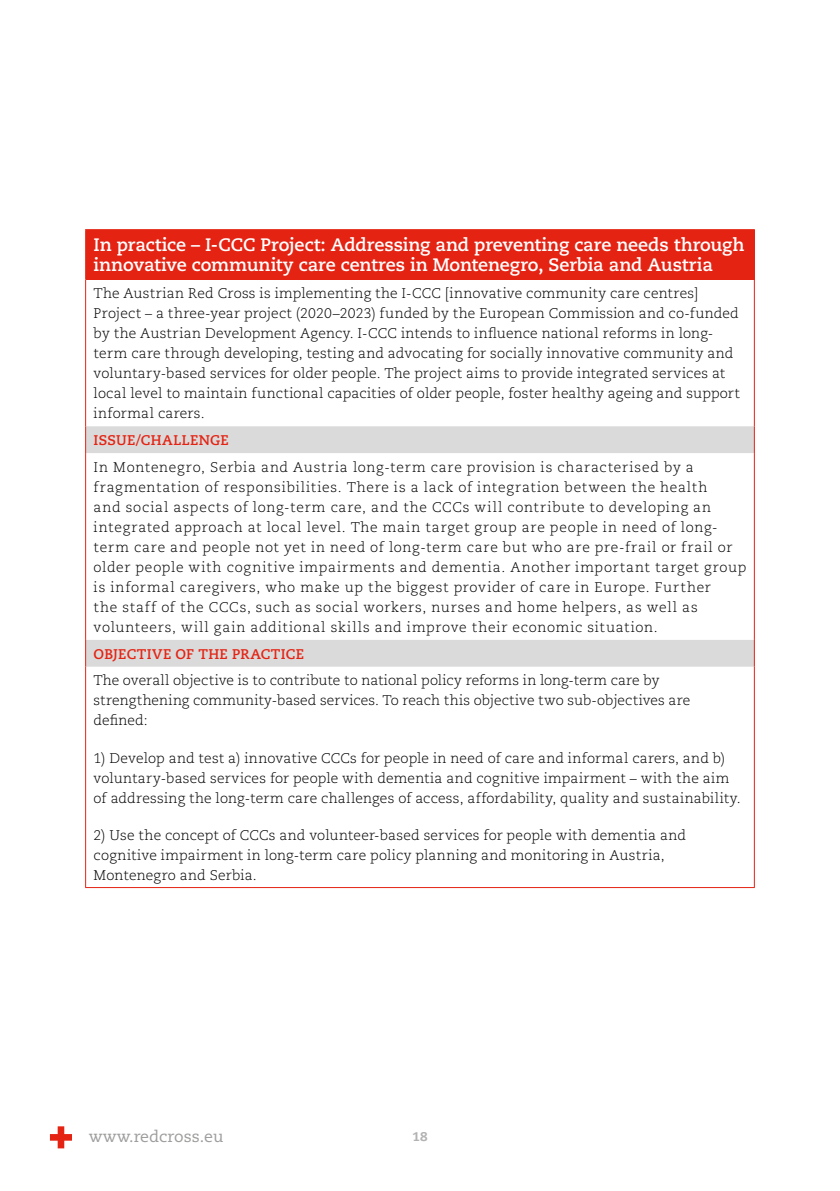
<style>
.page{position:relative;width:840px;height:1191px;background:#fff}
.page>*{position:absolute;margin:0;border:0;box-sizing:border-box;transform-origin:0 0}
.Body_text{font:700 18px/20px "Caecilia LT Pro 75";letter-spacing:-.005em;color:#fff}
.t1{font:16px "Caecilia LT Pro 55 Roman";color:#9d9d9c}
.Body_text-2{font:300 14px/20px "Caecilia LT Pro 45";letter-spacing:.025em;color:#000}
.Body_text-3{font:300 14px/20px "Caecilia LT Pro 45";letter-spacing:.055em;color:#000}
.Body_text-4{font:300 14px/20px "Caecilia LT Pro 45";letter-spacing:.005em;color:#000}
.Body_text-5{font:700 14px "Caecilia LT Pro 75";letter-spacing:.02em;color:#e42313}
.t2{font:800 12.6px "Caecilia LT Pro 85";color:#b3b2b2}
</style>
<div class="page">
<svg style="left:50px;top:1126px;width:22px;height:22px"></svg>
<div style="left:86px;top:230px;width:668px;height:49px;background:#e42313"></div>
<svg style="left:86px;top:426px;width:667px;height:240px"></svg>
<hr style="left:85px;top:229px;width:669px;height:1px;background:#e42313">
<hr style="left:85px;top:230px;width:1px;height:49px;background:#e42313">
<hr style="left:85px;top:279px;width:1px;height:147px;background:#e42313">
<hr style="left:753px;top:279px;width:1px;height:147px;background:#e42313">
<hr style="left:85px;top:453px;width:1px;height:187px;background:#e42313">
<hr style="left:753px;top:453px;width:1px;height:187px;background:#e42313">
<hr style="left:85px;top:666px;width:1px;height:221px;background:#e42313">
<hr style="left:753px;top:666px;width:1px;height:221px;background:#e42313">
<svg style="left:85px;top:426px;width:1px;height:27px"></svg>
<svg style="left:753px;top:426px;width:1px;height:27px"></svg>
<svg style="left:85px;top:640px;width:1px;height:26px"></svg>
<svg style="left:753px;top:640px;width:1px;height:26px"></svg>
<hr style="left:85px;top:887px;width:669px;height:1px;background:#e42313">
<p class="Body_text" style="left:94px;top:235px;width:652px">In practice – I-CCC Project: Addressing and preventing care needs through innovative community care centres in Montenegro, Serbia and Austria</p>
<p class="Body_text-2" style="left:94px;top:283px;width:647px">The Austrian Red Cross is implementing the I-CCC [innovative community care centres] Project – a three-year project (2020–2023) funded by the European Commission and co-funded by the Austrian Development Agency. I-CCC intends to influence national reforms in long&shy;term care through developing, testing and advocating for socially innovative community and voluntary-based services for older people. The project aims to provide integrated services at local level to maintain functional capacities of older people, foster healthy ageing and support informal carers.</p>
<p class="Body_text-5" style="left:94px;top:430px;width:137px">ISSUE/CHALLENGE</p>
<p class="Body_text-3" style="left:94px;top:457px;width:653px">In Montenegro, Serbia and Austria long-term care provision is characterised by a fragmentation of responsibilities. There is a lack of integration between the health<br>and social aspects of long-term care, and the CCCs will contribute to developing an integrated approach at local level. The main target group are people in need of long&shy;term care and people not yet in need of long-term care but who are pre-frail or frail or older people with cognitive impairments and dementia. Another important target group is informal caregivers, who make up the biggest provider of care in Europe. Further<br>the staff of the CCCs, such as social workers, nurses and home helpers, as well as volunteers, will gain additional skills and improve their economic situation.</p>
<p class="Body_text-5" style="left:94px;top:644px;width:212px">OBJECTIVE OF THE PRACTICE</p>
<p class="Body_text-4" style="left:94px;top:670px;width:598px">The overall objective is to contribute to national policy reforms in long-term care by strengthening community-based services. To reach this objective two sub-objectives are defined:</p>
<p class="Body_text-2" style="left:94px;top:747px;width:648px">1) Develop and test a) innovative CCCs for people in need of care and informal carers, and b) voluntary-based services for people with dementia and cognitive impairment – with the aim of addressing the long-term care challenges of access, affordability, quality and sustainability.</p>
<p class="Body_text-2" style="left:94px;top:824px;width:593px">2) Use the concept of CCCs and volunteer-based services for people with dementia and cognitive impairment in long-term care policy planning and monitoring in Austria,<br>Montenegro and Serbia.</p>
<p class="t1" style="left:89px;top:1125px;width:136px">www.redcross.eu</p>
<p class="t2" style="left:412px;top:1128px;width:17px">18</p>
</div>
